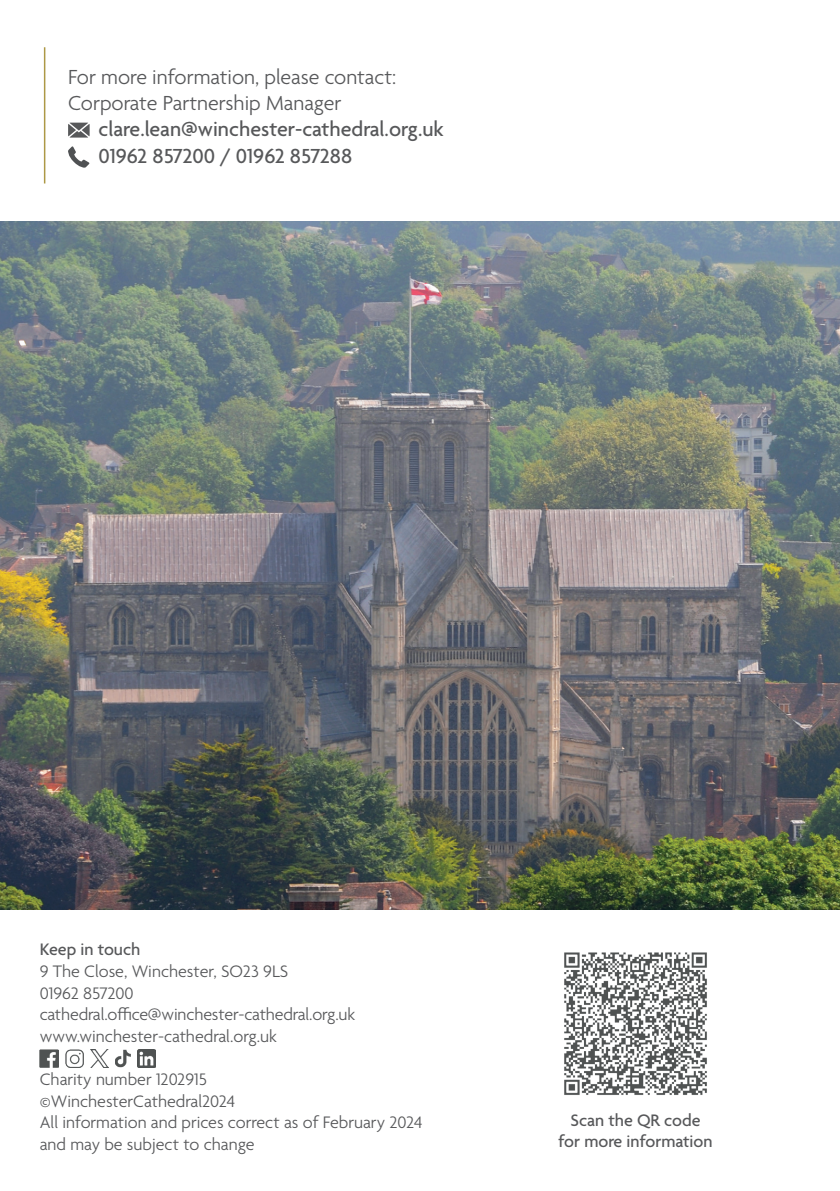
<style>
.page{position:relative;width:840px;height:1191px;background:#fff}
.page>*{position:absolute;margin:0;border:0;box-sizing:border-box;transform-origin:0 0}
.t1{font:500 22px/26.4px "Agenda";color:#57585a}
.t2{font:300 22px/26.4px "Agenda";color:#57585a}
.t3{font:300 18px/21.6px "Agenda";color:#57585a}
.t4{font:500 18px/21.6px "Agenda";color:#57585a;text-align:center}
</style>
<div class="page">
<hr style="left:44px;top:47px;width:1px;height:136px;background:#ad9845">
<img style="left:115px;top:1049px;width:16px;height:19px">
<img style="left:40px;top:1049px;width:18px;height:19px">
<img style="left:65px;top:1049px;width:19px;height:19px">
<img style="left:91px;top:1049px;width:17px;height:18px">
<svg style="left:68px;top:146px;width:21px;height:22px"></svg>
<svg style="left:68px;top:123px;width:22px;height:15px"></svg>
<img style="left:137px;top:1049px;width:19px;height:19px">
<img style="left:0;top:221px;width:839px;height:689px">
<img style="left:564px;top:952px;width:143px;height:143px">
<p class="t2" style="left:68px;top:65px;width:329px">For more information, please contact:<br>Corporate Partnership Manager</p>
<p class="t1" style="left:98px;top:118px;width:346px">clare.lean@winchester-cathedral.org.uk<br>01962 857200 / 01962 857288</p>
<p class="t4" style="left:40px;top:940px;width:102px">Keep in touch</p>
<p class="t3" style="left:40px;top:961px;width:317px">9 The Close, Winchester, SO23 9LS<br>01962 857200 cathedral.office@winchester-cathedral.org.uk www.winchester-cathedral.org.uk</p>
<p class="t3" style="left:40px;top:1069px;width:384px">Charity number 1202915<br>©WinchesterCathedral2024<br>All information and prices correct as of February 2024 and may be subject to change</p>
<p class="t4" style="left:558px;top:1110px;width:155px">Scan the QR code for more information</p>
</div>
